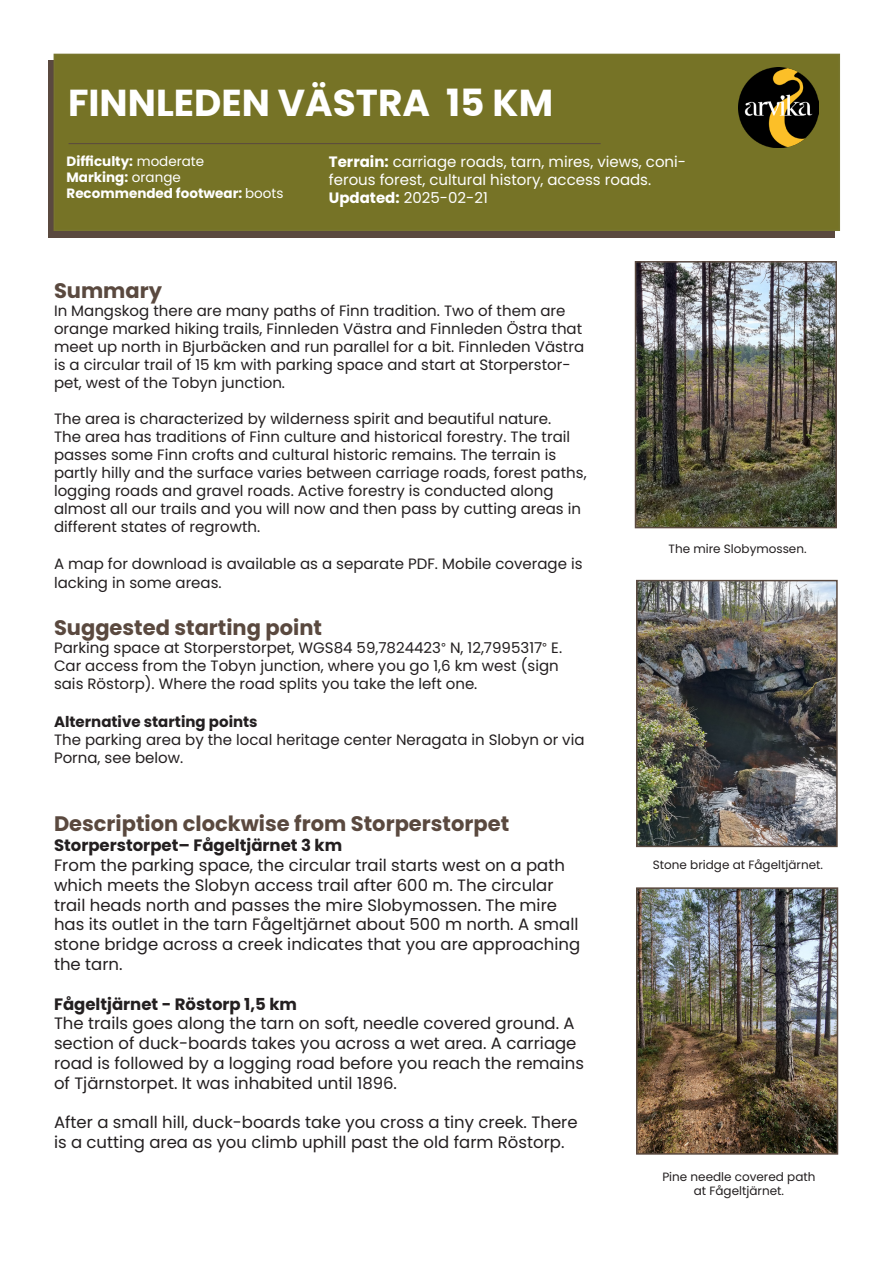
<style>
.page{position:relative;width:893px;height:1263px;background:#fff}
.page>*{position:absolute;margin:0;border:0;box-sizing:border-box;transform-origin:0 0}
.t1{font:700 37.5px "Poppins";color:#fff}
.t2{font:700 21px "Poppins";color:#5a493f}
.t3{font:16.5px/19.8px "Poppins";color:#231f20}
.t4{font:700 16.5px "Poppins";color:#231f20}
.t5{font:15px/18px "Poppins";color:#231f20}
.t6{font:15px/18px "Poppins";color:#fff}
.t7{font:700 15px "Poppins";color:#231f20}
.t8{font:700 13.5px "Poppins";color:#fff}
.t9{font:12px "Poppins";color:#231f20}
.s1{font-weight:400}
.s2{font-weight:700}
.s3{font-family:"Scala Pro"}
</style>
<div class="page">
<img style="left:639px;top:583px;width:196px;height:261px">
<div style="left:636px;top:580px;width:202px;height:267px;border:2px solid #5a493f"></div>
<div style="left:48px;top:60px;width:787px;height:177px;background:#5a493f"></div>
<div style="left:54px;top:54px;width:785px;height:176px;background:#767326"></div>
<div style="left:54px;top:54px;width:786px;height:177px;border:2px solid #78762e"></div>
<hr style="left:69px;top:143px;width:532px;height:1px;background:#5a493f">
<img style="left:738px;top:68px;width:80px;height:80px">
<img style="left:639px;top:890px;width:196px;height:262px">
<div style="left:636px;top:887px;width:202px;height:268px;border:2px solid #5a493f"></div>
<img style="left:638px;top:264px;width:196px;height:261px">
<div style="left:635px;top:261px;width:202px;height:267px;border:2px solid #5a493f"></div>
<p class="t1" style="left:68px;top:81px;width:487px">FINNLEDEN VÄSTRA 15 KM</p>
<p class="t8" style="left:67px;top:153px;width:139px">Difficulty: <span class="s1">moderate</span></p>
<p class="t8" style="left:67px;top:169px;width:116px">Marking: <span class="s1">orange</span></p>
<p class="t8" style="left:67px;top:185px;width:218px">Recommended footwear: <span class="s1">boots</span></p>
<p class="t6" style="left:329px;top:153px;width:359px"><span class="s2">Terrain:</span> carriage roads, tarn, mires, views, coni&shy;ferous forest, cultural history, access roads.</p>
<p class="t6" style="left:329px;top:189px;width:160px"><span class="s2">Updated:</span> 2025-02-21</p>
<p class="t2" style="left:54px;top:279px;width:110px">Summary</p>
<p class="t5" style="left:54px;top:302px;width:532px">In Mangskog there are many paths of Finn tradition. Two of them are orange marked hiking trails, Finnleden Västra and Finnleden Östra that meet up north in Bjurbäcken and run parallel for a bit. Finnleden Västra is a circular trail of 15 km with parking space and start at Storperstor&shy;pet, west of the Tobyn junction.</p>
<p class="t5" style="left:54px;top:410px;width:534px">The area is characterized by wilderness spirit and beautiful nature.<br>The area has traditions of Finn culture and historical forestry. The trail passes some Finn crofts and cultural historic remains. The terrain is partly hilly and the surface varies between carriage roads, forest paths, logging roads and gravel roads. Active forestry is conducted along almost all our trails and you will now and then pass by cutting areas in different states of regrowth.</p>
<p class="t5" style="left:54px;top:553px;width:530px;line-height:19.8px">A map for download is available as a separate PDF. Mobile coverage is lacking in some areas.</p>
<p class="t2" style="left:54px;top:615px;width:270px">Suggested starting point</p>
<p class="t5" style="left:54px;top:639px;width:510px">Parking space at Storperstorpet, WGS84 59,7824423<span class="s3">°</span> N, 12,7995317<span class="s3">°</span> E.</p>
<p class="t5" style="left:54px;top:657px;width:506px">Car access from the Tobyn junction, where you go 1,6 km west (sign sais Röstorp). Where the road splits you take the left one.</p>
<p class="t7" style="left:54px;top:713px;width:205px">Alternative starting points</p>
<p class="t5" style="left:54px;top:731px;width:532px">The parking area by the local heritage center Neragata in Slobyn or via<br>Porna, see below.</p>
<p class="t2" style="left:54px;top:812px;width:457px">Description clockwise from Storperstorpet</p>
<p class="t4" style="left:54px;top:836px;width:290px">Storperstorpet– Fågeltjärnet 3 km</p>
<p class="t3" style="left:54px;top:855px;width:528px">From the parking space, the circular trail starts west on a path which meets the Slobyn access trail after 600 m. The circular trail heads north and passes the mire Slobymossen. The mire has its outlet in the tarn Fågeltjärnet about 500 m north. A small stone bridge across a creek indicates that you are approaching the tarn.</p>
<p class="t4" style="left:54px;top:994px;width:245px">Fågeltjärnet - Röstorp 1,5 km</p>
<p class="t3" style="left:54px;top:1014px;width:531px">The trails goes along the tarn on soft, needle covered ground. A section of duck-boards takes you across a wet area. A carriage road is followed by a logging road before you reach the remains of Tjärnstorpet. It was inhabited until 1896.</p>
<p class="t3" style="left:54px;top:1113px;width:525px">After a small hill, duck-boards take you cross a tiny creek. There is a cutting area as you climb uphill past the old farm Röstorp.</p>
<p class="t9" style="left:669px;top:541px;width:139px">The mire Slobymossen.</p>
<p class="t9" style="left:653px;top:858px;width:172px">Stone bridge at Fågeltjärnet.</p>
<p class="t9" style="left:662px;top:1170px;width:155px">Pine needle covered path</p>
<p class="t9" style="left:694px;top:1184px;width:92px">at Fågeltjärnet.</p>
</div>
